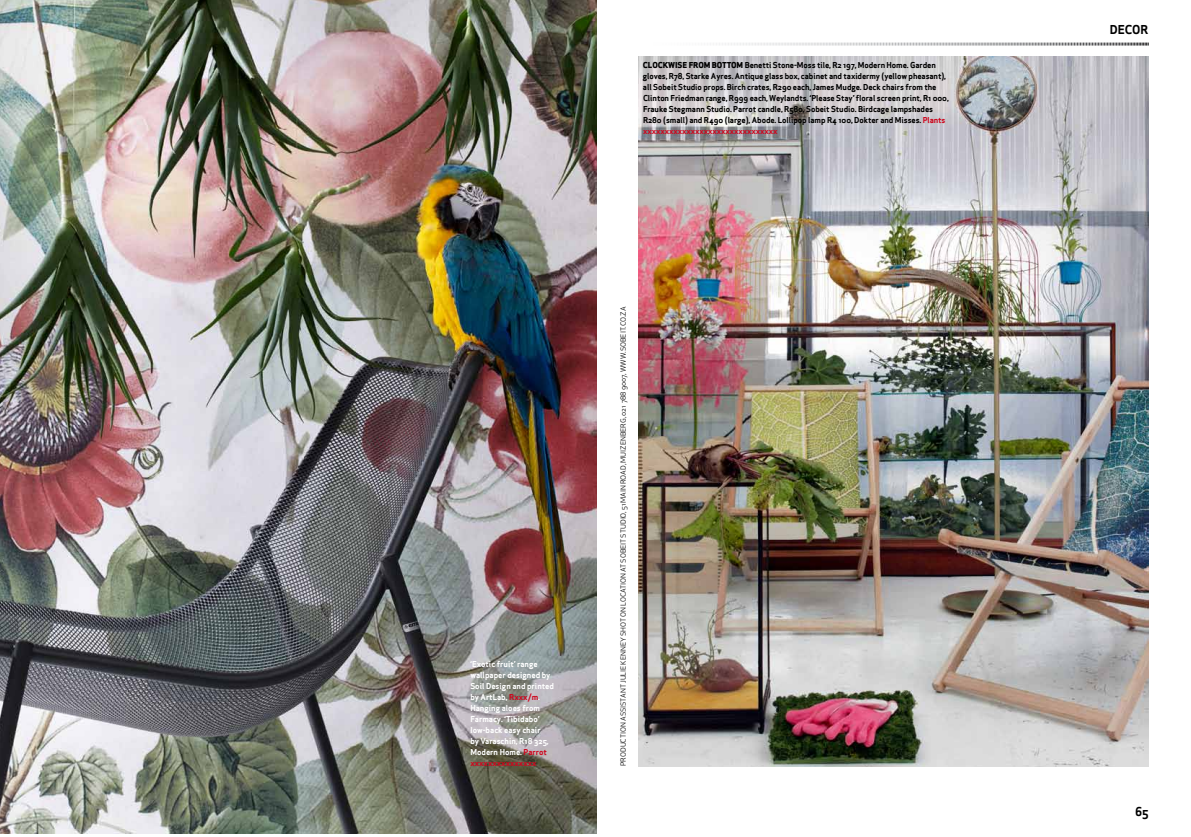
<style>
.page{position:relative;width:1191px;height:837px;background:#fff}
.page>*{position:absolute;margin:0;border:0;box-sizing:border-box;transform-origin:0 0}
.t1{font:12px "Apex Sans Bold ST";letter-spacing:-.01em;color:#000}
.t2{font:8px/11px "Apex Sans Bold ST";letter-spacing:-.01em;color:#000}
.t3{font:8px/11px "Apex Sans Bold ST";color:#fff}
.t4{font:8px "Apex Sans Extra Bold ST";letter-spacing:-.01em;color:#000}
.t5{font:7px "Apex Sans Book ST";letter-spacing:-.005em;color:#000}
.s1{color:#cd071e}
</style>
<div class="page">
<svg style="left:716px;top:42px;width:432px;height:4px"></svg>
<img style="left:0;top:0;width:596px;height:833px">
<img style="left:638px;top:57px;width:510px;height:708px">
<p class="t4" style="left:643px;top:60px;width:52px">CLOCKWISE FROM</p>
<p class="t4" style="left:712px;top:60px;width:12px">BOTTOM</p>
<p class="t2" style="left:643px;top:59px;width:307px;text-indent:102px">Benetti Stone-Moss tile, R2 197, Modern Home. Garden gloves, R78, Starke Ayres. Antique glass box, cabinet and taxidermy (yellow pheasant), all Sobeit Studio props. Birch crates, R290 each, James Mudge. Deck chairs from the Clinton Friedman range, R999 each, Weylandts. ‘Please Stay’ floral screen print, R1 000, Frauke Stegmann Studio. Parrot candle, R580, Sobeit Studio. Birdcage lampshades R280 (small) and R490 (large), Abode. Lollipop lamp R4 100, Dokter and Misses. <span class="s1">Plants xxxxxxxxxxxxxxxxxxxxxxxxxxxxxxx</span></p>
<p class="t3" style="left:470px;top:658px;width:85px">‘Exotic fruit’ range wallpaper designed by<br>Soil Design and printed by ArtLab, <span class="s1">Rxxx/m</span>.<br>Hanging aloes from<br>Farmacy. ‘Tibidabo’ low-back easy chair<br>by Varaschin, R18 325,<br>Modern Home. <span class="s1">Parrot xxxxxxxxxxxxxxx</span></p>
<p class="t5" style="left:618px;top:765px;width:461px;rotate:-90deg">PRODUCTION ASSISTANT JULIE KENNEY SHOT ON LOCATION AT SOBEIT STUDIO, 51 MAIN ROAD, MUIZENBERG, 021 788 9007, WWW.SOBEIT.CO.ZA</p>
<h1 class="t1" style="left:1110px;top:21px;width:40px">decor</h1>
<h1 class="t1" style="left:1135px;top:803px;width:15px">65</h1>
</div>
